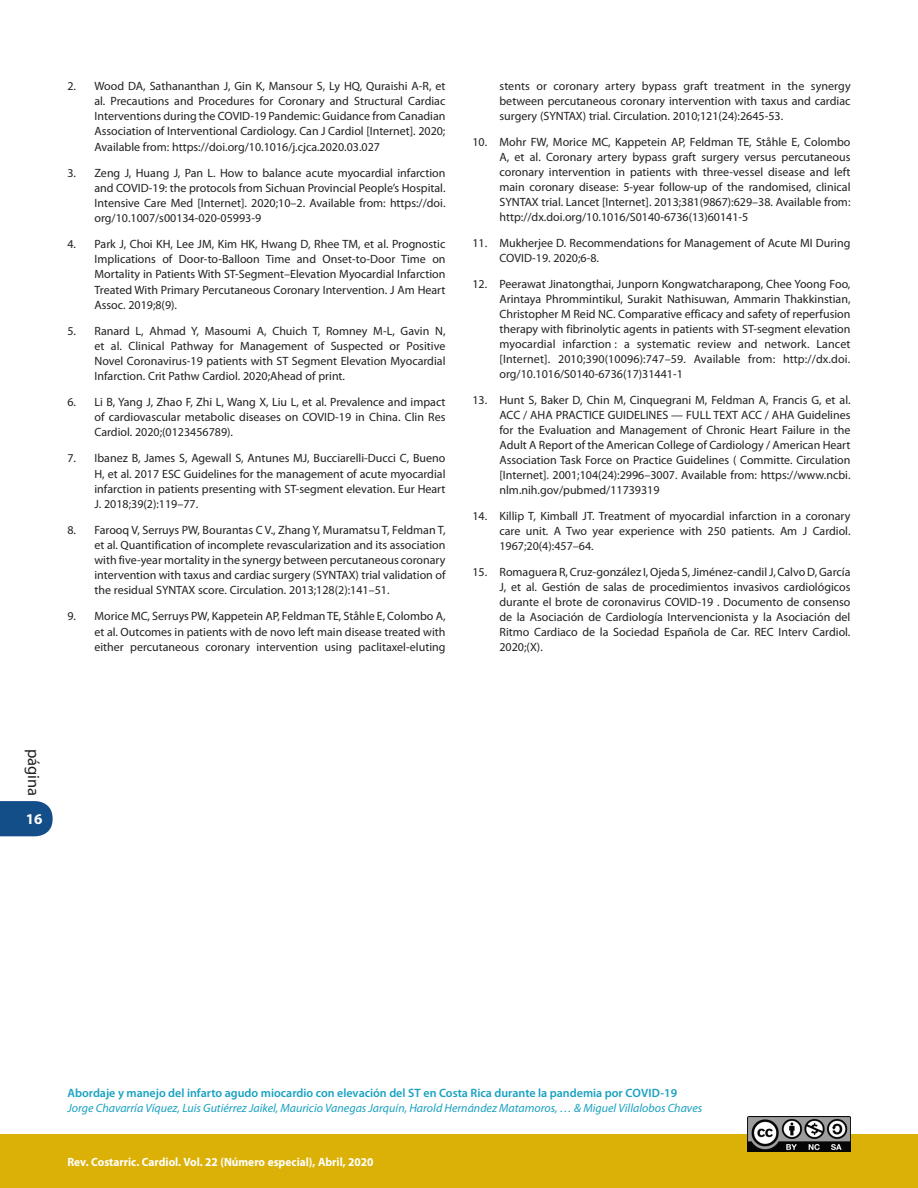
<style>
.page{position:relative;width:918px;height:1188px;background:#fff}
.page>*{position:absolute;margin:0;border:0;box-sizing:border-box;transform-origin:0 0}
.t1{font:16.5px "Myriad Pro";color:#231f20}
.t2{font:700 15px "Myriad Pro";color:#fff}
._08_1-Pie_de_página{font:600 12.15px "Myriad Pro";color:#18a1c1}
._14-Referencias{font:12px/15px "Myriad Pro";color:#231f20;text-align:justify}
._09_1-Pie_de_página{font:italic 12px "Myriad Pro";color:#18a1c1}
.t3{font:700 12px "Myriad Pro";color:#fff;scale:.95 1}
</style>
<div class="page">
<svg style="left:0;top:801px;width:53px;height:36px"></svg>
<div style="left:0;top:1134px;width:917px;height:54px;background:#dbb108"></div>
<img style="left:748px;top:1116px;width:102px;height:36px">
<p class="_14-Referencias" style="left:94px;top:78px;width:352px;text-indent:-27px">2. Wood DA, Sathananthan J, Gin K, Mansour S, Ly HQ, Quraishi A-R, et al. Precautions and Procedures for Coronary and Structural Cardiac Interventions during the COVID-19 Pandemic: Guidance from Canadian Association of Interventional Cardiology. Can J Cardiol [Internet]. 2020; Available from: https://doi.org/10.1016/j.cjca.2020.03.027</p>
<p class="_14-Referencias" style="left:94px;top:165px;width:353px;text-indent:-27px">3. Zeng J, Huang J, Pan L. How to balance acute myocardial infarction and COVID-19: the protocols from Sichuan Provincial People’s Hospital.<br>Intensive Care Med [Internet]. 2020;10–2. Available from: https://doi. org/10.1007/s00134-020-05993-9</p>
<p class="_14-Referencias" style="left:94px;top:236px;width:353px;text-indent:-27px">4. Park J, Choi KH, Lee JM, Kim HK, Hwang D, Rhee TM, et al. Prognostic Implications of Door-to-Balloon Time and Onset-to-Door Time on Mortality in Patients With ST-Segment–Elevation Myocardial Infarction Treated With Primary Percutaneous Coronary Intervention. J Am Heart Assoc. 2019;8(9).</p>
<p class="_14-Referencias" style="left:94px;top:323px;width:353px;text-indent:-27px">5. Ranard L, Ahmad Y, Masoumi A, Chuich T, Romney M-L, Gavin N, et al. Clinical Pathway for Management of Suspected or Positive Novel Coronavirus-19 patients with ST Segment Elevation Myocardial Infarction. Crit Pathw Cardiol. 2020;Ahead of print.</p>
<p class="_14-Referencias" style="left:94px;top:394px;width:353px;text-indent:-27px">6. Li B, Yang J, Zhao F, Zhi L, Wang X, Liu L, et al. Prevalence and impact of cardiovascular metabolic diseases on COVID-19 in China. Clin Res Cardiol. 2020;(0123456789).</p>
<p class="_14-Referencias" style="left:94px;top:451px;width:353px;text-indent:-27px">7. Ibanez B, James S, Agewall S, Antunes MJ, Bucciarelli-Ducci C, Bueno H, et al. 2017 ESC Guidelines for the management of acute myocardial infarction in patients presenting with ST-segment elevation. Eur Heart J. 2018;39(2):119–77.</p>
<p class="_14-Referencias" style="left:94px;top:522px;width:353px;text-indent:-27px">8. Farooq V, Serruys PW, Bourantas C V., Zhang Y, Muramatsu T, Feldman T, et al. Quantification of incomplete revascularization and its association with five-year mortality in the synergy between percutaneous coronary intervention with taxus and cardiac surgery (SYNTAX) trial validation of the residual SYNTAX score. Circulation. 2013;128(2):141–51.</p>
<p class="_14-Referencias" style="left:94px;top:609px;width:353px;text-indent:-27px">9. Morice MC, Serruys PW, Kappetein AP, Feldman TE, Ståhle E, Colombo A, et al. Outcomes in patients with de novo left main disease treated with either percutaneous coronary intervention using paclitaxel-eluting</p>
<p class="_14-Referencias" style="left:500px;top:78px;width:353px">stents or coronary artery bypass graft treatment in the synergy between percutaneous coronary intervention with taxus and cardiac surgery (SYNTAX) trial. Circulation. 2010;121(24):2645-53.</p>
<p class="_14-Referencias" style="left:500px;top:134px;width:353px;text-indent:-27px">10. Mohr FW, Morice MC, Kappetein AP, Feldman TE, Ståhle E, Colombo A, et al. Coronary artery bypass graft surgery versus percutaneous coronary intervention in patients with three-vessel disease and left main coronary disease: 5-year follow-up of the randomised, clinical SYNTAX trial. Lancet [Internet]. 2013;381(9867):629–38. Available from: http://dx.doi.org/10.1016/S0140-6736(13)60141-5</p>
<p class="_14-Referencias" style="left:500px;top:235px;width:352px;text-indent:-27px">11. Mukherjee D. Recommendations for Management of Acute MI During<br>COVID-19. 2020;6-8.</p>
<p class="_14-Referencias" style="left:500px;top:276px;width:353px;text-indent:-27px">12. Peerawat Jinatongthai, Junporn Kongwatcharapong, Chee Yoong Foo, Arintaya Phrommintikul, Surakit Nathisuwan, Ammarin Thakkinstian, Christopher M Reid NC. Comparative efficacy and safety of reperfusion therapy with fibrinolytic agents in patients with ST-segment elevation myocardial infarction : a systematic review and network. Lancet [Internet]. 2010;390(10096):747–59. Available from: http://dx.doi. org/10.1016/S0140-6736(17)31441-1</p>
<p class="_14-Referencias" style="left:500px;top:392px;width:353px;text-indent:-27px">13. Hunt S, Baker D, Chin M, Cinquegrani M, Feldman A, Francis G, et al.<br>ACC / AHA PRACTICE GUIDELINES — FULL TEXT ACC / AHA Guidelines for the Evaluation and Management of Chronic Heart Failure in the Adult A Report of the American College of Cardiology / American Heart Association Task Force on Practice Guidelines ( Committe. Circulation [Internet]. 2001;104(24):2996–3007. Available from: https://www.ncbi. nlm.nih.gov/pubmed/11739319</p>
<p class="_14-Referencias" style="left:500px;top:508px;width:353px;text-indent:-27px">14. Killip T, Kimball JT. Treatment of myocardial infarction in a coronary care unit. A Two year experience with 250 patients. Am J Cardiol.<br>1967;20(4):457–64.</p>
<p class="_14-Referencias" style="left:500px;top:564px;width:352px;text-indent:-27px">15. Romaguera R, Cruz-gonzález I, Ojeda S, Jiménez-candil J, Calvo D, García J, et al. Gestión de salas de procedimientos invasivos cardiológicos durante el brote de coronavirus COVID-19 . Documento de consenso de la Asociación de Cardiología Intervencionista y la Asociación del Ritmo Cardiaco de la Sociedad Española de Car. REC Interv Cardiol.<br>2020;(X).</p>
<h1 class="t1" style="left:44px;top:749px;width:49px;rotate:90deg">página</h1>
<p class="t2" style="left:26px;top:810px;width:18px">16</p>
<p class="_08_1-Pie_de_página" style="left:68px;top:1085px;width:611px">Abordaje y manejo del infarto agudo miocardio con elevación del ST en Costa Rica durante la pandemia por COVID-19</p>
<p class="_09_1-Pie_de_página" style="left:68px;top:1101px;width:636px">Jorge Chavarría Víquez, Luis Gutiérrez Jaikel, Mauricio Vanegas Jarquín, Harold Hernández Matamoros, … &amp; Miguel Villalobos Chaves</p>
<p class="t3" style="left:68px;top:1154px;width:324px">Rev. Costarric. Cardiol. Vol. 22 (Número especial), Abril, 2020</p>
</div>
